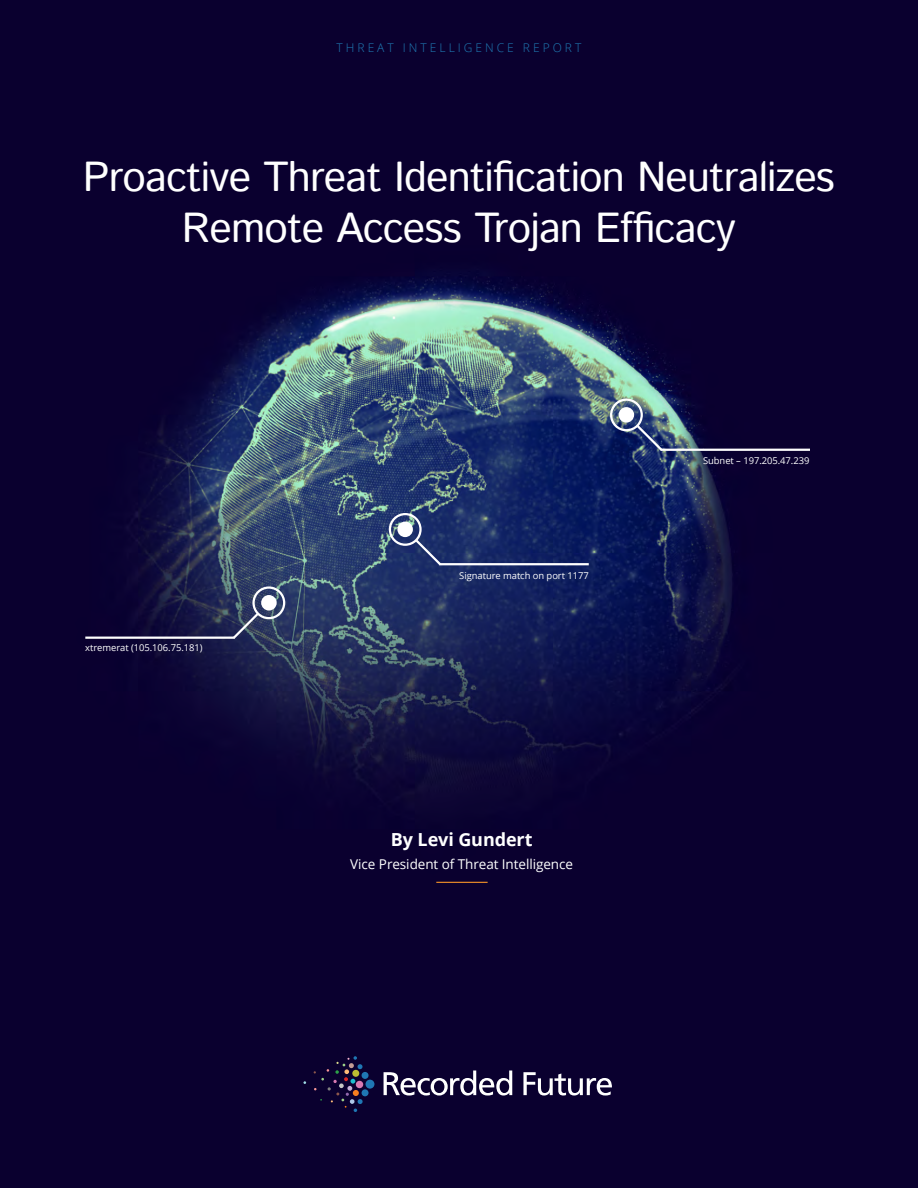
<style>
.page{position:relative;width:918px;height:1188px;background:#fff}
.page>*{position:absolute;margin:0;border:0;box-sizing:border-box;transform-origin:0 0}
.t1{font:41.85px/51.2px "Istok";letter-spacing:-.02em;color:#fff;text-align:center}
.t2{font:700 18px "Open Sans";letter-spacing:-.005em;color:#fff}
.t3{font:13.5px "Open Sans";letter-spacing:-.005em;color:#fff}
.t4{font:300 12px "Open Sans";letter-spacing:.25em;color:#1f7cb5}
.t5{font:9.45px "Open Sans";letter-spacing:-.005em;color:#fff}
</style>
<div class="page">
<img style="left:0;top:0;width:918px;height:1188px">
<div style="left:619px;top:407px;width:15px;height:16px;background:#fff;border-radius:50%"></div>
<div style="left:610px;top:399px;width:33px;height:32px;border:2px solid #fff;border-radius:50%"></div>
<hr style="left:661px;top:449px;width:149px;height:2px;background:#fff">
<svg style="left:634px;top:423px;width:31px;height:30px"></svg>
<div style="left:397px;top:522px;width:16px;height:15px;background:#fff;border-radius:50%"></div>
<div style="left:389px;top:513px;width:33px;height:33px;border:2px solid #fff;border-radius:50%"></div>
<hr style="left:440px;top:563px;width:149px;height:2px;background:#fff">
<svg style="left:413px;top:537px;width:31px;height:31px"></svg>
<div style="left:261px;top:595px;width:16px;height:16px;background:#fff;border-radius:50%"></div>
<div style="left:252px;top:586px;width:33px;height:33px;border:2px solid #fff;border-radius:50%"></div>
<hr style="left:85px;top:637px;width:150px;height:2px;background:#fff">
<svg style="left:230px;top:611px;width:31px;height:30px"></svg>
<div style="left:366px;top:1080px;width:8px;height:9px;background:#1f77b4;border-radius:50%"></div>
<div style="left:362px;top:1089px;width:7px;height:7px;background:#1f77b4;border-radius:50%"></div>
<svg style="left:314px;top:1056px;width:49px;height:56px;background:#1e143b"></svg>
<div style="left:362px;top:1072px;width:7px;height:7px;background:#1f77b4;border-radius:50%"></div>
<svg style="left:384px;top:1071px;width:128px;height:25px"></svg>
<svg style="left:523px;top:1072px;width:89px;height:24px"></svg>
<hr style="left:436px;top:882px;width:52px;height:1px;background:#f79428">
<p class="t4" style="left:337px;top:40px;width:246px">THREAT INTELLIGENCE REPORT</p>
<h1 class="t1" style="left:83px;top:154px;width:754px">Proactive Threat Identification Neutralizes<br>Remote Access Trojan Efficacy</h1>
<p class="t5" style="left:85px;top:641px;width:119px">xtremerat (105.106.75.181)</p>
<p class="t5" style="left:459px;top:569px;width:131px">Signature match on port 1177</p>
<h2 class="t2" style="left:391px;top:827px;width:143px">By Levi Gundert</h2>
<h3 class="t3" style="left:350px;top:855px;width:224px">Vice President of Threat Intelligence</h3>
<p class="t5" style="left:703px;top:454px;width:108px">Subnet – 197.205.47.239</p>
</div>
